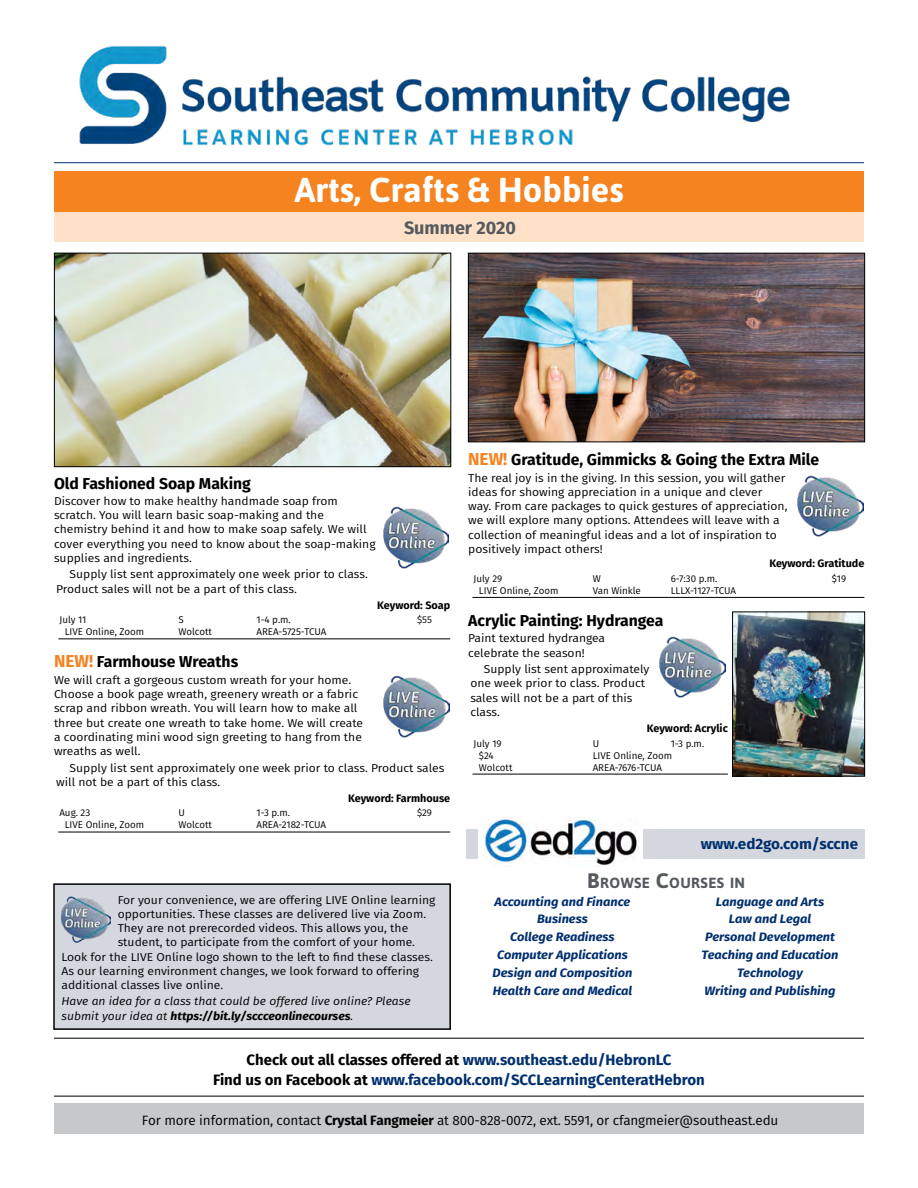
<style>
.page{position:relative;width:918px;height:1188px;background:#fff}
.page>*{position:absolute;margin:0;border:0;box-sizing:border-box;transform-origin:0 0}
.t1{font:700 34.5px "Asap";color:#fff}
.t2{font:700 18px "Fira Sans";color:#565a5f}
.t3{font:700 15.75px "Fira Sans";color:#000}
.t4{font:700 15px "Fira Sans";color:#002f6e}
.t5{font:700 15px "Fira Sans";color:#000}
.OL_website{font:700 14.85px "Fira Sans";color:#002f6e}
.Job_Enhancement_Ad_H{font:700 14.7px "Asap";letter-spacing:.03em;color:#565a5f}
.t6{font:13.5px "Fira Sans";letter-spacing:-.01em;color:#000}
.OL_Ed2Go_topics{font:italic 700 12.15px "Fira Sans";color:#002f6e;scale:1.06 1}
.class_description{font:11.55px/14.2px "Fira Sans";color:#000;scale:1.06 1}
.class_details{font:11.55px/14.2px "Fira Sans";color:#000;scale:1.06 1}
.class_description-2{font:italic 11.55px/14.2px "Fira Sans";color:#000;scale:1.06 1}
.keyword{font:700 10.8px "Fira Sans";color:#000}
.logistics{font:9.75px "Fira Sans";color:#000}
.s1{font-size:17.25px;color:#f58320}
.s2{font-weight:700}
.s3{font-size:21px}
.s4{color:#002f6e}
.s5{color:#000}
</style>
<div class="page">
<hr style="left:54px;top:162px;width:810px;height:1px;background:#002f6e">
<hr style="left:58px;top:639px;width:392px;height:1px;background:#000">
<hr style="left:58px;top:832px;width:392px;height:1px;background:#000">
<hr style="left:473px;top:597px;width:391px;height:1px;background:#000">
<hr style="left:473px;top:774px;width:255px;height:1px;background:#000">
<img style="left:383px;top:506px;width:66px;height:63px">
<img style="left:383px;top:675px;width:66px;height:63px">
<img style="left:797px;top:475px;width:66px;height:62px">
<img style="left:659px;top:636px;width:66px;height:62px">
<div style="left:54px;top:884px;width:396px;height:145px;background:#d4d7de"></div>
<div style="left:53px;top:883px;width:398px;height:147px;border:2px solid #000"></div>
<img style="left:61px;top:896px;width:50px;height:47px">
<div style="left:467px;top:829px;width:398px;height:30px;background:#d4d7de"></div>
<div style="left:478px;top:818px;width:165px;height:48px;background:#fff"></div>
<img style="left:483px;top:819px;width:154px;height:47px">
<hr style="left:54px;top:1038px;width:810px;height:1px;background:#000">
<hr style="left:54px;top:1096px;width:810px;height:1px;background:#000">
<div style="left:54px;top:1104px;width:810px;height:30px;background:#c7c8ca"></div>
<div style="left:54px;top:171px;width:810px;height:41px;background:#f58320"></div>
<div style="left:54px;top:212px;width:810px;height:30px;background:#fee1c6"></div>
<img style="left:54px;top:252px;width:398px;height:215px">
<img style="left:468px;top:252px;width:397px;height:191px">
<img style="left:732px;top:611px;width:133px;height:166px">
<img style="left:79px;top:46px;width:711px;height:100px">
<p class="t1" style="left:294px;top:167px;width:331px">Arts, Crafts &amp; Hobbies</p>
<p class="t2" style="left:404px;top:212px;width:114px">Summer 2020</p>
<p class="t3" style="left:54px;top:470px;width:198px">Old Fashioned Soap Making</p>
<p class="class_description" style="left:54px;top:494px;width:305px">Discover how to make healthy handmade soap from scratch. You will learn basic soap-making and the chemistry behind it and how to make soap safely. We will cover everything you need to know about the soap-making supplies and ingredients.</p>
<p class="class_details" style="left:56px;top:567px;width:296px;text-indent:14px">Supply list sent approximately one week prior to class.<br>Product sales will not be a part of this class.</p>
<p class="keyword" style="left:377px;top:596px;width:74px">Keyword: Soap</p>
<p class="logistics" style="left:59px;top:613px;width:29px">July 11</p>
<p class="logistics" style="left:179px;top:613px;width:7px">S</p>
<p class="logistics" style="left:257px;top:613px;width:36px">1-4 p.m.</p>
<p class="logistics" style="left:417px;top:613px;width:16px">$55</p>
<p class="logistics" style="left:65px;top:625px;width:81px">LIVE Online, Zoom</p>
<p class="logistics" style="left:179px;top:625px;width:35px">Wolcott</p>
<p class="logistics" style="left:256px;top:625px;width:71px">AREA-5725-TCUA</p>
<p class="t3" style="left:54px;top:649px;width:186px"><span class="s1">NEW!</span> Farmhouse Wreaths</p>
<p class="class_description" style="left:54px;top:672px;width:293px">We will craft a gorgeous custom wreath for your home.<br>Choose a book page wreath, greenery wreath or a fabric scrap and ribbon wreath. You will learn how to make all three but create one wreath to take home. We will create a coordinating mini wood sign greeting to hang from the wreaths as well.</p>
<p class="class_details" style="left:56px;top:760px;width:368px;text-indent:14px">Supply list sent approximately one week prior to class. Product sales will not be a part of this class.</p>
<p class="keyword" style="left:348px;top:789px;width:104px">Keyword: Farmhouse</p>
<p class="logistics" style="left:59px;top:806px;width:32px">Aug. 23</p>
<p class="logistics" style="left:179px;top:806px;width:8px">U</p>
<p class="logistics" style="left:257px;top:806px;width:35px">1-3 p.m.</p>
<p class="logistics" style="left:417px;top:806px;width:16px">$29</p>
<p class="logistics" style="left:65px;top:818px;width:81px">LIVE Online, Zoom</p>
<p class="logistics" style="left:179px;top:818px;width:35px">Wolcott</p>
<p class="logistics" style="left:256px;top:818px;width:71px">AREA-2182-TCUA</p>
<p class="class_description" style="left:118px;top:892px;width:301px">For your convenience, we are offering LIVE Online learning</p>
<p class="class_description" style="left:118px;top:906px;width:293px">opportunities. These classes are delivered live via Zoom.</p>
<p class="class_description" style="left:118px;top:921px;width:276px">They are not prerecorded videos. This allows you, the</p>
<p class="class_description" style="left:118px;top:935px;width:282px">student, to participate from the comfort of your home.</p>
<p class="class_description" style="left:62px;top:949px;width:352px">Look for the LIVE Online logo shown to the left to find these classes.</p>
<p class="class_description" style="left:62px;top:963px;width:339px">As our learning environment changes, we look forward to offering</p>
<p class="class_description" style="left:62px;top:978px;width:154px">additional classes live online.</p>
<p class="class_description-2" style="left:62px;top:994px;width:331px">Have an idea for a class that could be offered live online? Please submit your idea at <span class="s2">https://bit.ly/sccceonlinecourses</span>.</p>
<p class="t3" style="left:468px;top:446px;width:353px"><span class="s1">NEW!</span> Gratitude, Gimmicks &amp; Going the Extra Mile</p>
<p class="class_description" style="left:468px;top:470px;width:303px">The real joy is in the giving. In this session, you will gather ideas for showing appreciation in a unique and clever way. From care packages to quick gestures of appreciation, we will explore many options. Attendees will leave with a collection of meaningful ideas and a lot of inspiration to positively impact others!</p>
<p class="keyword" style="left:769px;top:554px;width:96px">Keyword: Gratitude</p>
<p class="logistics" style="left:474px;top:571px;width:30px">July 29</p>
<p class="logistics" style="left:593px;top:571px;width:10px">W</p>
<p class="logistics" style="left:671px;top:571px;width:48px">6-7:30 p.m.</p>
<p class="logistics" style="left:832px;top:571px;width:16px">$19</p>
<p class="logistics" style="left:479px;top:583px;width:81px">LIVE Online, Zoom</p>
<p class="logistics" style="left:593px;top:583px;width:50px">Van Winkle</p>
<p class="logistics" style="left:671px;top:583px;width:67px">LLLX-1127-TCUA</p>
<p class="t3" style="left:468px;top:607px;width:197px">Acrylic Painting: Hydrangea</p>
<p class="class_description" style="left:468px;top:631px;width:131px">Paint textured hydrangea celebrate the season!</p>
<p class="class_details" style="left:470px;top:662px;width:171px;text-indent:14px">Supply list sent approximately one week prior to class. Product sales will not be a part of this class.</p>
<p class="keyword" style="left:647px;top:719px;width:83px">Keyword: Acrylic</p>
<p class="logistics" style="left:474px;top:736px;width:30px">July 19</p>
<p class="logistics" style="left:593px;top:736px;width:8px">U</p>
<p class="logistics" style="left:671px;top:736px;width:35px">1-3 p.m.</p>
<p class="logistics" style="left:479px;top:748px;width:16px">$24</p>
<p class="logistics" style="left:593px;top:748px;width:81px">LIVE Online, Zoom</p>
<p class="logistics" style="left:479px;top:760px;width:35px">Wolcott</p>
<p class="logistics" style="left:593px;top:760px;width:71px">AREA-7676-TCUA</p>
<p class="OL_website" style="left:701px;top:831px;width:159px">www.ed2go.com/sccne</p>
<p class="Job_Enhancement_Ad_H" style="left:587px;top:873px;width:159px"><span class="s3">B</span>ROWSE <span class="s3">C</span>OURSES IN</p>
<p class="OL_Ed2Go_topics" style="left:495px;top:891px;width:130px">Accounting and Finance</p>
<p class="OL_Ed2Go_topics" style="left:537px;top:909px;width:49px">Business</p>
<p class="OL_Ed2Go_topics" style="left:510px;top:927px;width:100px">College Readiness</p>
<p class="OL_Ed2Go_topics" style="left:497px;top:945px;width:125px">Computer Applications</p>
<p class="OL_Ed2Go_topics" style="left:493px;top:962px;width:133px">Design and Composition</p>
<p class="OL_Ed2Go_topics" style="left:493px;top:980px;width:133px">Health Care and Medical</p>
<p class="OL_Ed2Go_topics" style="left:716px;top:891px;width:104px">Language and Arts</p>
<p class="OL_Ed2Go_topics" style="left:729px;top:909px;width:79px">Law and Legal</p>
<p class="OL_Ed2Go_topics" style="left:705px;top:927px;width:124px">Personal Development</p>
<p class="OL_Ed2Go_topics" style="left:702px;top:945px;width:131px">Teaching and Education</p>
<p class="OL_Ed2Go_topics" style="left:737px;top:962px;width:63px">Technology</p>
<p class="OL_Ed2Go_topics" style="left:705px;top:980px;width:125px">Writing and Publishing</p>
<p class="t5" style="left:247px;top:1047px;width:426px">Check out all classes offered at <span class="s4">www.southeast.edu/HebronLC</span></p>
<p class="t4" style="left:213px;top:1067px;width:493px"><span class="s5">Find us on Facebook at</span> www.facebook.com/SCCLearningCenteratHebron</p>
<p class="t6" style="left:142px;top:1110px;width:638px">For more information, contact <span class="s2">Crystal Fangmeier</span> at 800-828-0072, ext. 5591, or cfangmeier@southeast.edu</p>
</div>
